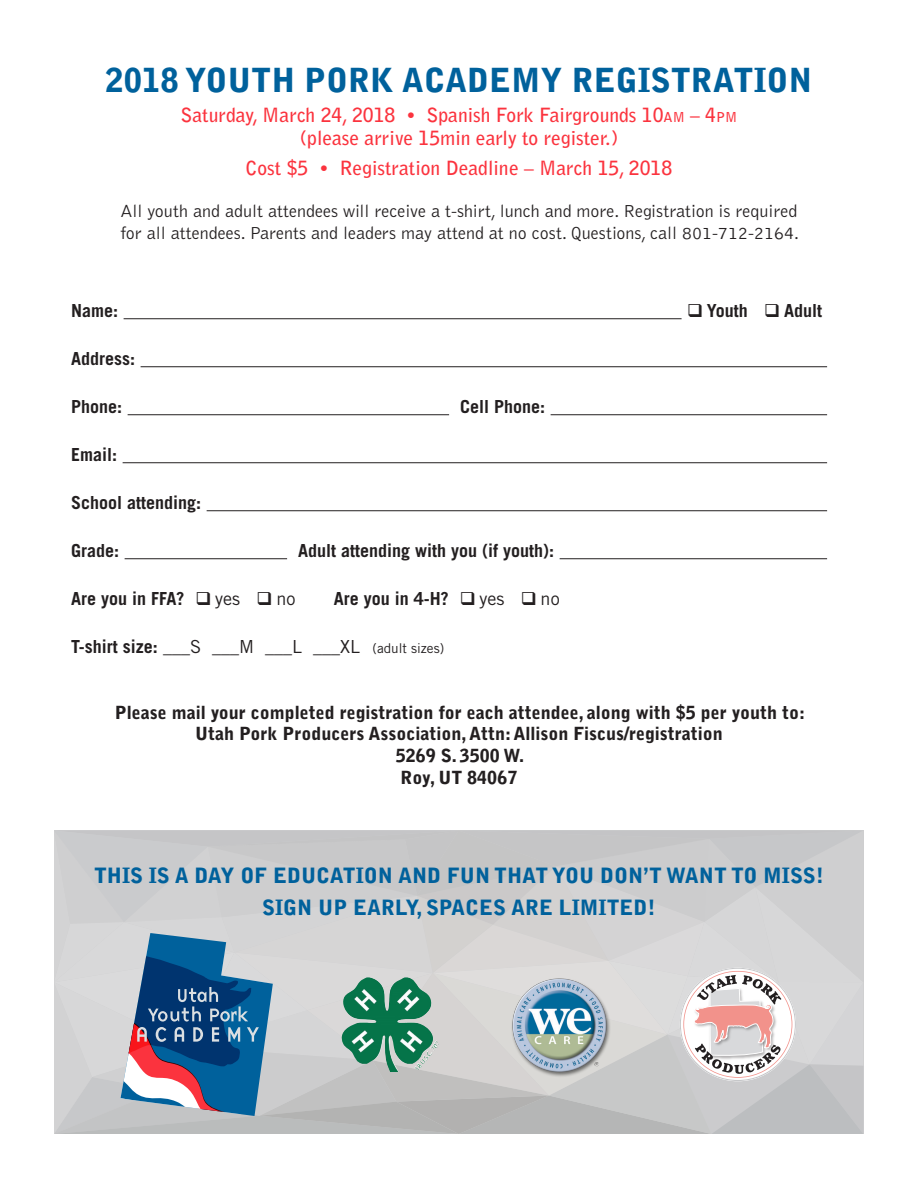
<style>
.page{position:relative;width:918px;height:1188px;background:#fff}
.page>*{position:absolute;margin:0;border:0;box-sizing:border-box;transform-origin:0 0}
.t1{font:900 33px "Bell Gothic Std";color:#00619c}
.t2{font:900 21px "Bell Gothic Std";color:#00619c}
.t3{font:700 19.5px/23.4px "Bell Gothic Std";color:#fb333e;text-align:center}
.t4{font:300 18px/21.6px "Bell Gothic Std";color:#231f20}
.t5{font:900 18px/21.6px "Bell Gothic Std";color:#231f20;text-align:center}
.t6{font:700 18px "Trade Gothic LT Std";color:#231f20}
.t7{font:18px "Trade Gothic LT Std";color:#231f20}
.s1{font-size:13.65px}
.s2{font-weight:400}
.s3{font-weight:700}
.s4{font-size:13.5px}
</style>
<div class="page">
<hr style="left:124px;top:318px;width:558px;height:1px;background:#231f20">
<hr style="left:141px;top:366px;width:686px;height:1px;background:#231f20">
<hr style="left:128px;top:414px;width:321px;height:1px;background:#231f20">
<hr style="left:551px;top:414px;width:276px;height:1px;background:#231f20">
<hr style="left:123px;top:462px;width:704px;height:1px;background:#231f20">
<hr style="left:207px;top:510px;width:620px;height:1px;background:#231f20">
<hr style="left:125px;top:558px;width:162px;height:1px;background:#231f20">
<hr style="left:560px;top:558px;width:267px;height:1px;background:#231f20">
<svg style="left:54px;top:830px;width:809px;height:304px;background:#c0c3c8"></svg>
<img style="left:508px;top:964px;width:104px;height:121px">
<img style="left:341px;top:977px;width:98px;height:95px">
<p class="t1" style="left:106px;top:61px;width:708px">2018 YOUTH PORK ACADEMY REGISTRATION</p>
<p class="t3" style="left:181px;top:103px;width:558px">Saturday, March 24, 2018 • Spanish Fork Fairgrounds 10<span class="s1">AM</span> – 4<span class="s1">PM </span>(please arrive 15min early to register.)</p>
<p class="t3" style="left:246px;top:157px;width:428px">Cost $5 • Registration Deadline – March 15, 2018</p>
<p class="t4" style="left:120px;top:201px;width:680px">All youth and adult attendees will receive a t-shirt, lunch and more. Registration is required for all attendees. Parents and leaders may attend at no cost. Questions, call 801-712-2164.</p>
<p class="t6" style="left:71px;top:299px;width:48px">Name:</p>
<p class="t6" style="left:687px;top:299px;width:136px">❑ Youth ❑ Adult</p>
<p class="t6" style="left:71px;top:347px;width:65px">Address:</p>
<p class="t6" style="left:71px;top:395px;width:53px">Phone:</p>
<p class="t6" style="left:460px;top:395px;width:87px">Cell Phone:</p>
<p class="t6" style="left:71px;top:443px;width:48px">Email:</p>
<p class="t6" style="left:71px;top:491px;width:132px">School attending:</p>
<p class="t6" style="left:71px;top:539px;width:50px">Grade:</p>
<p class="t6" style="left:298px;top:539px;width:258px">Adult attending with you (if youth):</p>
<p class="t6" style="left:71px;top:587px;width:226px">Are you in FFA? ❑ <span class="s2">yes</span> ❑ <span class="s2">no</span></p>
<p class="t6" style="left:334px;top:587px;width:227px">Are you in 4-H? ❑ <span class="s2">yes</span> ❑ <span class="s2">no</span></p>
<p class="t7" style="left:71px;top:636px;width:375px"><span class="s3">T-shirt size:</span> ___S ___M ___L ___XL <span class="s4">(adult sizes)</span></p>
<p class="t5" style="left:115px;top:702px;width:692px">Please mail your completed registration for each attendee, along with $5 per youth to:<br>Utah Pork Producers Association, Attn: Allison Fiscus/registration</p>
<p class="t5" style="left:396px;top:745px;width:130px">5269 S. 3500 W.</p>
<p class="t5" style="left:401px;top:767px;width:118px">Roy, UT 84067</p>
<p class="t2" style="left:94px;top:863px;width:731px">THIS IS A DAY OF EDUCATION AND FUN THAT YOU DON’T WANT TO MISS!</p>
<p class="t2" style="left:262px;top:895px;width:395px">SIGN UP EARLY, SPACES ARE LIMITED!</p>
</div>
